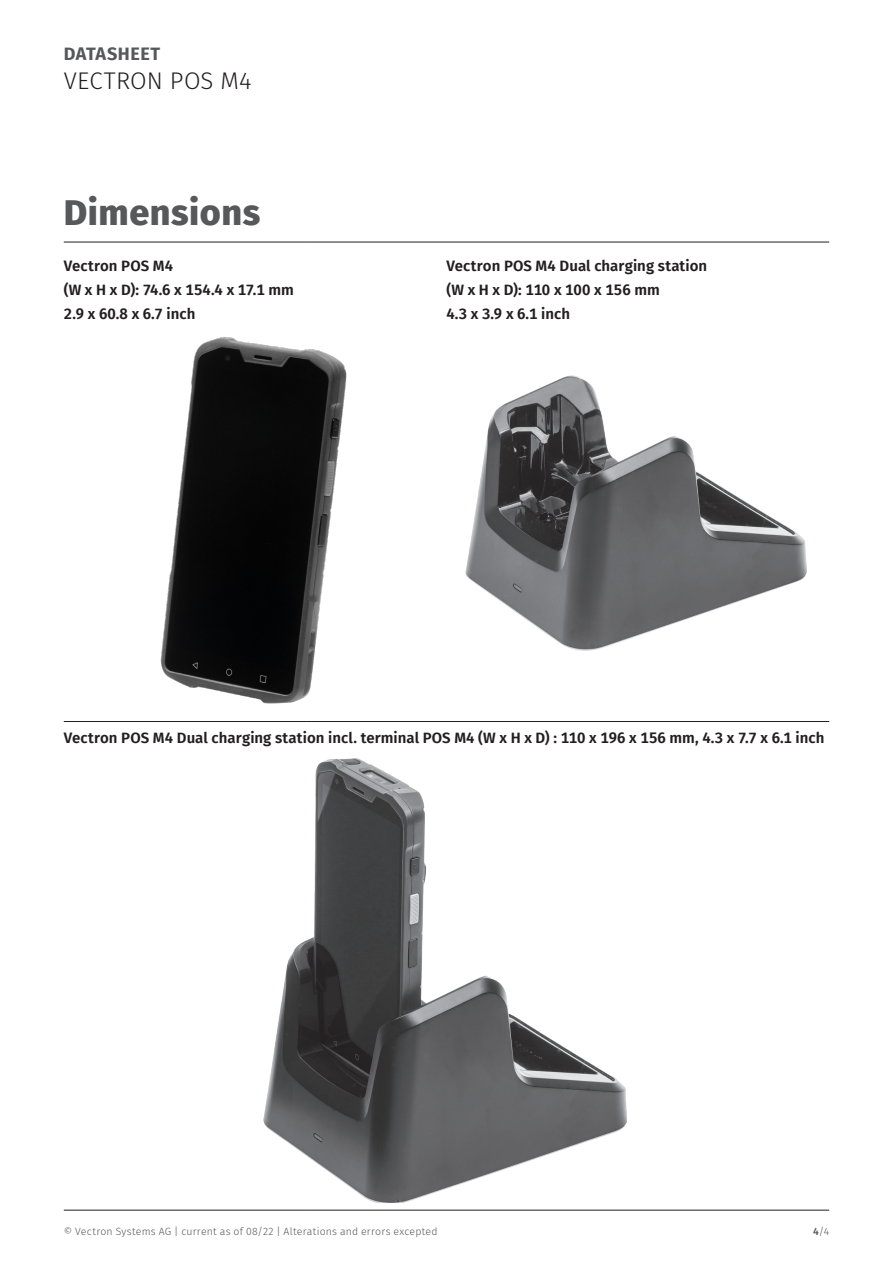
<style>
.page{position:relative;width:893px;height:1263px;background:#fff}
.page>*{position:absolute;margin:0;border:0;box-sizing:border-box;transform-origin:0 0}
.Tabelle_linke_Spalte{font:800 36px "Fira Sans";letter-spacing:.015em;color:#57585a}
.t1{font:300 24px "Fira Sans";letter-spacing:.01em;color:#231f20}
.t2{font:700 18px "Fira Sans";letter-spacing:.025em;color:#57585a}
.Tabelle_Überschrift{font:600 15px "Fira Sans";letter-spacing:.005em;color:#231f20}
.t3{font:300 10.5px "Fira Sans";letter-spacing:.02em;color:#57585a}
.s1{font-weight:500}
</style>
<div class="page">
<hr style="left:64px;top:1210px;width:243px;height:1px;background:#231f20">
<hr style="left:307px;top:1210px;width:522px;height:1px;background:#231f20">
<hr style="left:64px;top:242px;width:243px;height:1px;background:#231f20">
<hr style="left:307px;top:242px;width:522px;height:1px;background:#231f20">
<hr style="left:64px;top:721px;width:243px;height:1px;background:#231f20">
<hr style="left:307px;top:721px;width:522px;height:1px;background:#231f20">
<img style="left:160px;top:337px;width:187px;height:367px">
<img style="left:465px;top:375px;width:341px;height:276px">
<img style="left:263px;top:758px;width:363px;height:444px">
<p class="t2" style="left:64px;top:39px;width:98px">DATASHEET</p>
<h2 class="t1" style="left:64px;top:64px;width:189px">Vectron POS M4</h2>
<p class="Tabelle_linke_Spalte" style="left:64px;top:181px;width:198px">Dimensions</p>
<p class="Tabelle_Überschrift" style="left:64px;top:254px;width:111px">Vectron POS M4</p>
<p class="Tabelle_Überschrift" style="left:64px;top:278px;width:232px">(W x H x D): 74.6 x 154.4 x 17.1 mm</p>
<p class="Tabelle_Überschrift" style="left:64px;top:302px;width:133px">2.9 x 60.8 x 6.7 inch</p>
<p class="Tabelle_Überschrift" style="left:446px;top:254px;width:262px">Vectron POS M4 Dual charging station</p>
<p class="Tabelle_Überschrift" style="left:446px;top:278px;width:215px">(W x H x D): 110 x 100 x 156 mm</p>
<p class="Tabelle_Überschrift" style="left:446px;top:302px;width:125px">4.3 x 3.9 x 6.1 inch</p>
<p class="Tabelle_Überschrift" style="left:64px;top:726px;width:762px">Vectron POS M4 Dual charging station incl. terminal POS M4 (W x H x D) : 110 x 196 x 156 mm, 4.3 x 7.7 x 6.1 inch</p>
<p class="t3" style="left:64px;top:1223px;width:375px">© Vectron Systems AG | current as of 08/22 | Alterations and errors excepted</p>
<p class="t3" style="left:813px;top:1223px;width:18px"><span class="s1">4</span>/4</p>
</div>
